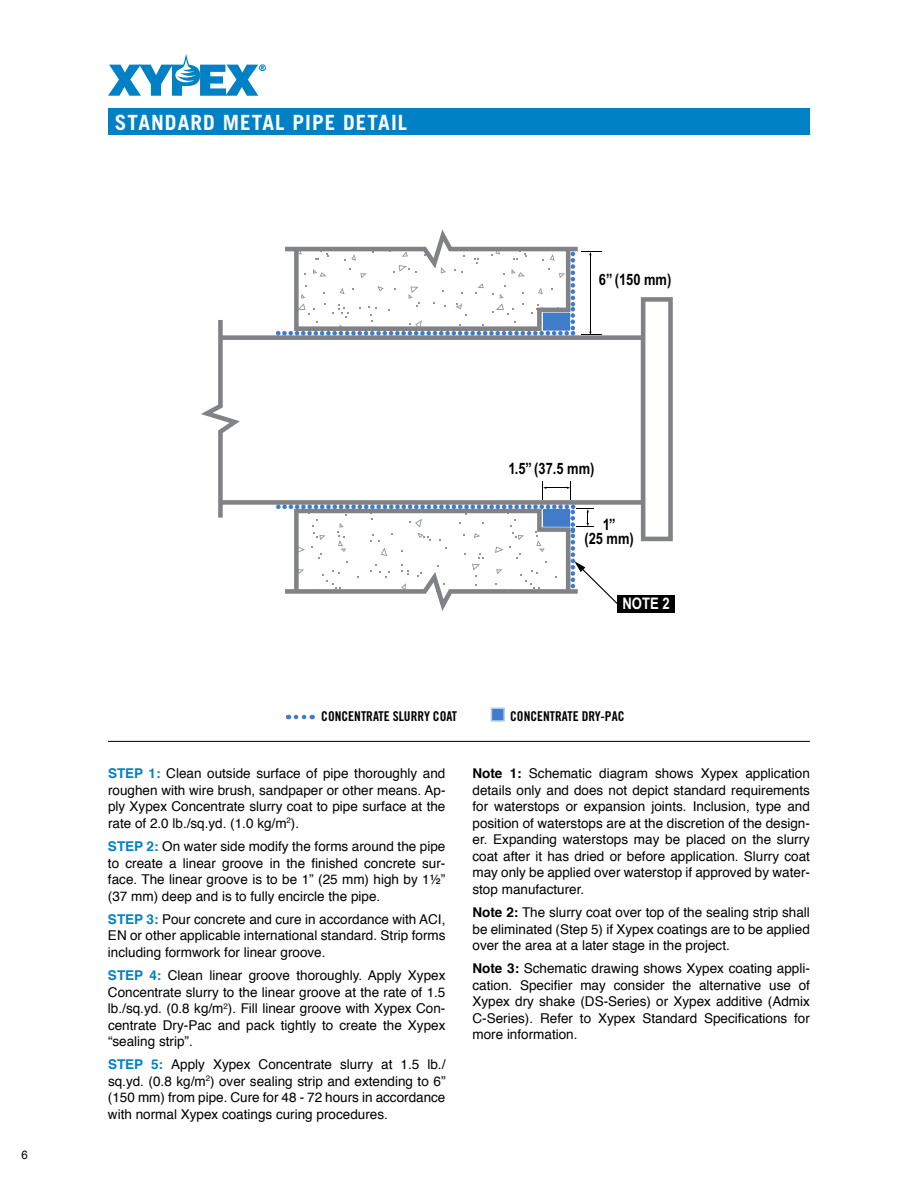
<style>
.page{position:relative;width:918px;height:1188px;background:#fff}
.page>*{position:absolute;margin:0;border:0;box-sizing:border-box;transform-origin:0 0}
.t1{font:700 21px "Trade Gothic";letter-spacing:.05em;color:#fff}
.t2{font:700 15.9px "Arial Narrow";color:#fff}
.t3{font:700 15.75px/14.2px "Arial Narrow";color:#000;text-align:center}
.t4{font:13.5px/16.5px "Helvetica";color:#000;text-align:justify}
.t5{font:13.5px "Trade Gothic Bold Cond Twenty";color:#000}
.t6{font:12px "Helvetica";color:#000;scale:.95 1}
.s1{font-weight:700;color:#0081c6}
.s2{font-weight:700}
</style>
<div class="page">
<div style="left:108px;top:108px;width:702px;height:27px;background:#0081c6"></div>
<hr style="left:108px;top:741px;width:702px;height:1px;background:#000">
<svg style="left:240px;top:335px;width:401px;height:170px"></svg>
<svg style="left:641px;top:297px;width:32px;height:244px"></svg>
<svg style="left:201px;top:320px;width:39px;height:198px"></svg>
<svg style="left:276px;top:230px;width:326px;height:106px"></svg>
<hr style="left:590px;top:254px;width:1px;height:79px;background:#000">
<div style="left:543px;top:313px;width:27px;height:18px;background:#407cca"></div>
<div style="left:617px;top:595px;width:57px;height:17px;background:#000"></div>
<svg style="left:276px;top:481px;width:342px;height:130px"></svg>
<svg style="left:296px;top:715px;width:17px;height:4px"></svg>
<div style="left:491px;top:708px;width:14px;height:14px;background:#407cca;border:2px solid #b3cbea"></div>
<div style="left:259px;top:64px;width:7px;height:7px;border:1px solid #0081c6;border-radius:50%"></div>
<svg style="left:108px;top:54px;width:156px;height:42px"></svg>
<p class="t6" style="left:22px;top:1147px;width:8px">6</p>
<h1 class="t1" style="left:115px;top:109px;width:294px">STANDARD METAL PIPE DETAIL</h1>
<p class="t3" style="left:599px;top:271px;width:74px">6” (150 mm)</p>
<p class="t3" style="left:509px;top:461px;width:87px">1.5” (37.5 mm)</p>
<p class="t3" style="left:584px;top:517px;width:51px">1”<br>(25 mm)</p>
<p class="t2" style="left:623px;top:592px;width:49px">NOTE 2</p>
<p class="t5" style="left:321px;top:708px;width:137px">CONCENTRATE SLURRY COAT</p>
<p class="t5" style="left:510px;top:708px;width:116px">CONCENTRATE DRY-PAC</p>
<p class="t4" style="left:108px;top:766px;width:339px"><span class="s1">STEP 1:</span> Clean outside surface of pipe thoroughly and roughen with wire brush, sandpaper or other means. Ap&shy;ply Xypex Concentrate slurry coat to pipe surface at the rate of 2.0 lb./sq.yd. (1.0 kg/m<sup>2</sup>).</p>
<p class="t4" style="left:108px;top:839px;width:339px"><span class="s1">STEP 2:</span> On water side modify the forms around the pipe to create a linear groove in the finished concrete sur&shy;face. The linear groove is to be 1” (25 mm) high by 1½” (37 mm) deep and is to fully encircle the pipe.</p>
<p class="t4" style="left:108px;top:912px;width:339px"><span class="s1">STEP 3:</span> Pour concrete and cure in accordance with ACI, EN or other applicable international standard. Strip forms including formwork for linear groove.</p>
<p class="t4" style="left:108px;top:968px;width:339px"><span class="s1">STEP 4:</span> Clean linear groove thoroughly. Apply Xypex Concentrate slurry to the linear groove at the rate of 1.5 lb./sq.yd. (0.8 kg/m<sup>2</sup>). Fill linear groove with Xypex Con&shy;centrate Dry-Pac and pack tightly to create the Xypex “sealing strip”.</p>
<p class="t4" style="left:108px;top:1057px;width:339px"><span class="s1">STEP 5:</span> Apply Xypex Concentrate slurry at 1.5 lb./ sq.yd. (0.8 kg/m<sup>2</sup>) over sealing strip and extending to 6” (150 mm) from pipe. Cure for 48 - 72 hours in accordance with normal Xypex coatings curing procedures.</p>
<p class="t4" style="left:472px;top:766px;width:339px"><span class="s2">Note 1:</span> Schematic diagram shows Xypex application details only and does not depict standard requirements for waterstops or expansion joints. Inclusion, type and position of waterstops are at the discretion of the design&shy;er. Expanding waterstops may be placed on the slurry coat after it has dried or before application. Slurry coat may only be applied over waterstop if approved by water&shy;stop manufacturer.</p>
<p class="t4" style="left:472px;top:905px;width:339px"><span class="s2">Note 2:</span> The slurry coat over top of the sealing strip shall be eliminated (Step 5) if Xypex coatings are to be applied over the area at a later stage in the project.</p>
<p class="t4" style="left:472px;top:961px;width:339px"><span class="s2">Note 3:</span> Schematic drawing shows Xypex coating appli&shy;cation. Specifier may consider the alternative use of Xypex dry shake (DS-Series) or Xypex additive (Admix C-Series). Refer to Xypex Standard Specifications for more information.</p>
</div>
